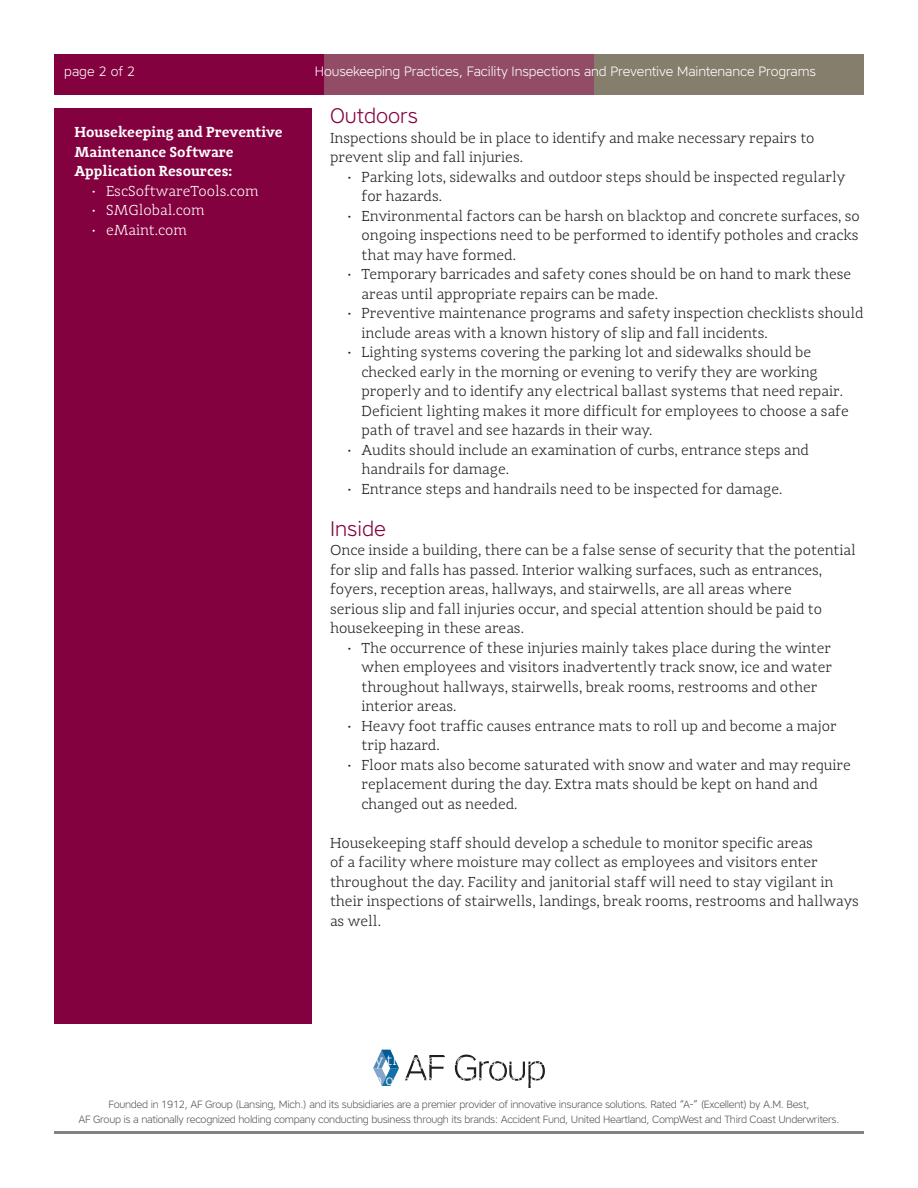
<style>
.page{position:relative;width:918px;height:1188px;background:#fff}
.page>*{position:absolute;margin:0;border:0;box-sizing:border-box;transform-origin:0 0}
.h4__Paragraph_headi{font:300 21px "Core Sans A";color:#83013e}
.p__paragraphs{font:300 15px/19.5px "Adagio Slab";color:#231f20}
.p__paragraphs-2{font:600 15px/19.5px "Adagio Slab";color:#fff}
.t1{font:300 15px "Adagio Slab";color:#fff}
.Page_Count_Heading{font:300 13.5px "Core Sans A";letter-spacing:-.01em;color:#fff}
.t2{font:300 10.5px/15px "Core Sans A";letter-spacing:-.03em;color:#57585a;text-align:center}
</style>
<div class="page">
<svg style="left:405px;top:1055px;width:40px;height:25px"></svg>
<svg style="left:455px;top:1055px;width:90px;height:33px"></svg>
<svg style="left:373px;top:1050px;width:26px;height:36px"></svg>
<hr style="left:54px;top:1131px;width:810px;height:3px;background:#808285">
<div style="left:54px;top:54px;width:270px;height:40px;background:#83013e"></div>
<div style="left:324px;top:54px;width:270px;height:40px;background:#934c66"></div>
<div style="left:594px;top:54px;width:270px;height:40px;background:#867e6c"></div>
<div style="left:54px;top:108px;width:258px;height:916px;background:#83013e"></div>
<p class="Page_Count_Heading" style="left:64px;top:62px;width:72px">page 2 of 2</p>
<p class="Page_Count_Heading" style="left:315px;top:63px;width:503px">Housekeeping Practices, Facility Inspections and Preventive Maintenance Programs</p>
<p class="h4__Paragraph_headi" style="left:330px;top:102px;width:90px">Outdoors</p>
<p class="p__paragraphs" style="left:330px;top:128px;width:486px">Inspections should be in place to identify and make necessary repairs to prevent slip and fall injuries.</p>
<p class="p__paragraphs" style="left:362px;top:167px;width:485px;text-indent:-14px">• Parking lots, sidewalks and outdoor steps should be inspected regularly for hazards.</p>
<p class="p__paragraphs" style="left:362px;top:206px;width:500px;text-align:justify;text-indent:-14px">• Environmental factors can be harsh on blacktop and concrete surfaces, so ongoing inspections need to be performed to identify potholes and cracks that may have formed.</p>
<p class="p__paragraphs" style="left:362px;top:265px;width:491px;text-indent:-14px">• Temporary barricades and safety cones should be on hand to mark these areas until appropriate repairs can be made.</p>
<p class="p__paragraphs" style="left:362px;top:304px;width:504px;text-indent:-14px">• Preventive maintenance programs and safety inspection checklists should include areas with a known history of slip and fall incidents.</p>
<p class="p__paragraphs" style="left:362px;top:343px;width:489px;text-indent:-14px">• Lighting systems covering the parking lot and sidewalks should be checked early in the morning or evening to verify they are working properly and to identify any electrical ballast systems that need repair.<br>Deficient lighting makes it more difficult for employees to choose a safe path of travel and see hazards in their way.</p>
<p class="p__paragraphs" style="left:362px;top:440px;width:449px;text-indent:-14px">• Audits should include an examination of curbs, entrance steps and handrails for damage.</p>
<p class="p__paragraphs" style="left:348px;top:479px;width:436px">• Entrance steps and handrails need to be inspected for damage.</p>
<p class="h4__Paragraph_headi" style="left:330px;top:515px;width:57px">Inside</p>
<p class="p__paragraphs" style="left:330px;top:541px;width:527px">Once inside a building, there can be a false sense of security that the potential for slip and falls has passed. Interior walking surfaces, such as entrances, foyers, reception areas, hallways, and stairwells, are all areas where<br>serious slip and fall injuries occur, and special attention should be paid to housekeeping in these areas.</p>
<p class="p__paragraphs" style="left:362px;top:638px;width:472px;text-indent:-14px">• The occurrence of these injuries mainly takes place during the winter when employees and visitors inadvertently track snow, ice and water throughout hallways, stairwells, break rooms, restrooms and other interior areas.</p>
<p class="p__paragraphs" style="left:362px;top:716px;width:477px;text-indent:-14px">• Heavy foot traffic causes entrance mats to roll up and become a major trip hazard.</p>
<p class="p__paragraphs" style="left:362px;top:755px;width:491px;text-indent:-14px">• Floor mats also become saturated with snow and water and may require replacement during the day. Extra mats should be kept on hand and changed out as needed.</p>
<p class="p__paragraphs" style="left:330px;top:833px;width:531px">Housekeeping staff should develop a schedule to monitor specific areas<br>of a facility where moisture may collect as employees and visitors enter throughout the day. Facility and janitorial staff will need to stay vigilant in their inspections of stairwells, landings, break rooms, restrooms and hallways as well.</p>
<p class="Page_Count_Heading" style="left:785px;top:65px;width:72px">page 2 of 2</p>
<p class="p__paragraphs-2" style="left:75px;top:123px;width:210px">Housekeeping and Preventive<br>Maintenance Software<br>Application Resources:</p>
<p class="t1" style="left:93px;top:182px;width:168px">• EscSoftwareTools.com</p>
<p class="t1" style="left:93px;top:201px;width:114px">• SMGlobal.com</p>
<p class="t1" style="left:93px;top:221px;width:96px">• eMaint.com</p>
<p class="t2" style="left:79px;top:1097px;width:762px">Founded in 1912, AF Group (Lansing, Mich.) and its subsidiaries are a premier provider of innovative insurance solutions. Rated “A-” (Excellent) by A.M. Best,<br>AF Group is a nationally recognized holding company conducting business through its brands: Accident Fund, United Heartland, CompWest and Third Coast Underwriters.</p>
</div>
